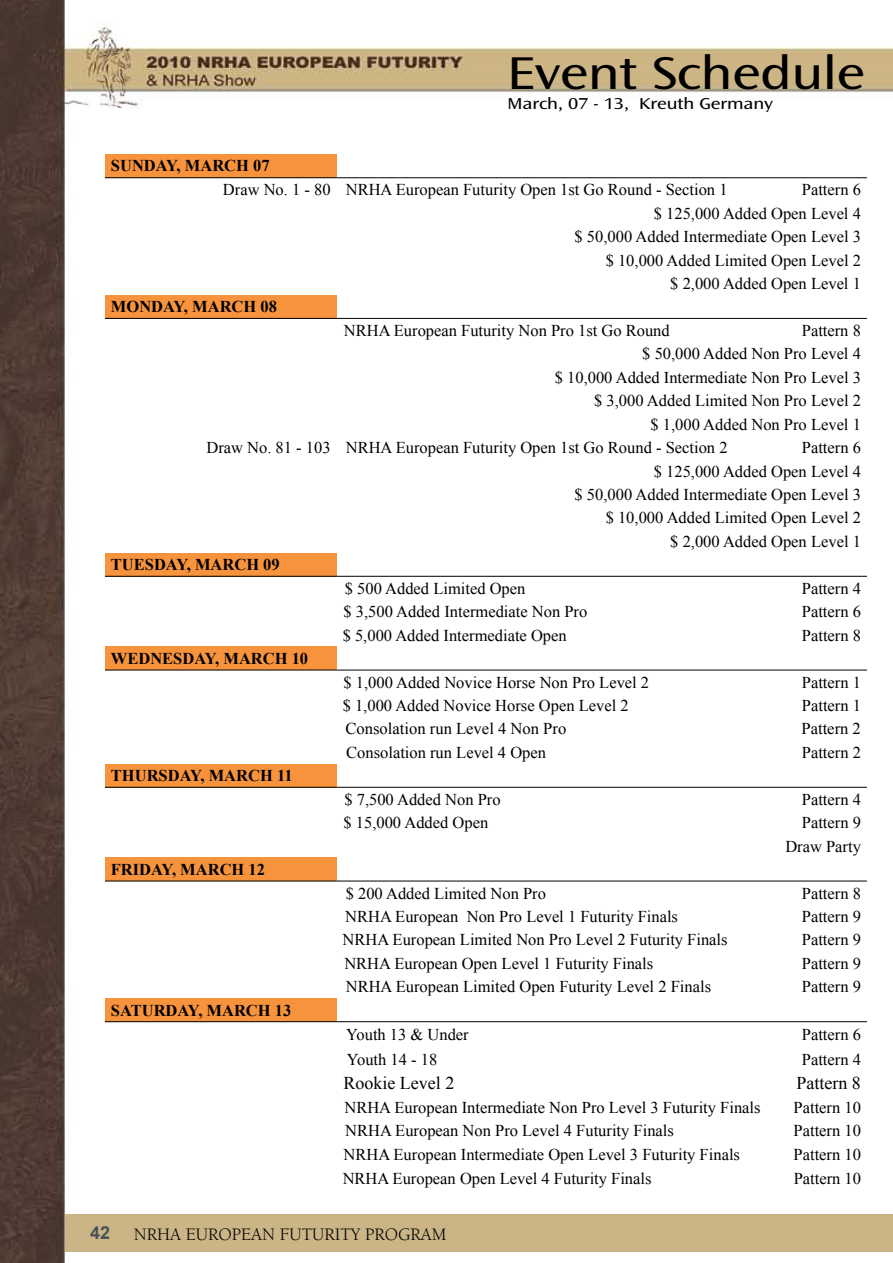
<style>
.page{position:relative;width:893px;height:1263px;background:#fff}
.page>*{position:absolute;margin:0;border:0;box-sizing:border-box;transform-origin:0 0}
.t1{font:expanded 48px "Ocean Sans Std";color:#000}
.t2{font:18px "Berkeley Std";color:#000}
.t3{font:18px "Times New Roman";color:#000}
.t4{font:700 18px "Arial";color:#4b5256}
.t5{font:16.5px/23.4px "Times New Roman";color:#000;text-align:right}
.t6{font:700 16.5px "Times New Roman";color:#000}
.t7{font:expanded 16.5px "Ocean Sans Std";color:#000}
</style>
<div class="page">
<img style="left:0;top:0;width:893px;height:1263px">
<div style="left:66px;top:1214px;width:827px;height:38px;background:#cbb486"></div>
<div style="left:105px;top:154px;width:232px;height:24px;background:#f7933d"></div>
<div style="left:105px;top:295px;width:232px;height:23px;background:#f7933d"></div>
<div style="left:105px;top:553px;width:232px;height:23px;background:#f7933d"></div>
<div style="left:105px;top:647px;width:232px;height:23px;background:#f7933d"></div>
<div style="left:105px;top:764px;width:232px;height:23px;background:#f7933d"></div>
<div style="left:105px;top:834px;width:232px;height:23px;background:#fff"></div>
<div style="left:105px;top:857px;width:232px;height:24px;background:#f7933d"></div>
<div style="left:105px;top:998px;width:232px;height:24px;background:#f7933d"></div>
<hr style="left:105px;top:177px;width:232px;height:1px;background:#000">
<hr style="left:337px;top:177px;width:530px;height:1px;background:#000">
<hr style="left:105px;top:318px;width:232px;height:1px;background:#000">
<hr style="left:337px;top:318px;width:530px;height:1px;background:#000">
<hr style="left:105px;top:576px;width:232px;height:1px;background:#000">
<hr style="left:337px;top:576px;width:530px;height:1px;background:#000">
<hr style="left:105px;top:670px;width:232px;height:1px;background:#000">
<hr style="left:337px;top:670px;width:530px;height:1px;background:#000">
<hr style="left:105px;top:881px;width:232px;height:1px;background:#000">
<hr style="left:337px;top:881px;width:530px;height:1px;background:#000">
<hr style="left:105px;top:1021px;width:232px;height:1px;background:#000">
<hr style="left:337px;top:1021px;width:530px;height:1px;background:#000">
<hr style="left:105px;top:787px;width:232px;height:1px;background:#000">
<hr style="left:337px;top:787px;width:530px;height:1px;background:#000">
<h1 class="t1" style="left:508px;top:46px;width:359px">Event Schedule</h1>
<p class="t7" style="left:508px;top:94px;width:267px">March, 07 - 13, Kreuth Germany</p>
<p class="t6" style="left:111px;top:155px;width:160px">SUNDAY, MARCH 07</p>
<p class="t5" style="left:223px;top:178px;width:506px">Draw No. 1 - 80 NRHA European Futurity Open 1st Go Round - Section 1</p>
<p class="t5" style="left:574px;top:178px;width:288px">Pattern 6<br>$ 125,000 Added Open Level 4<br>$ 50,000 Added Intermediate Open Level 3 $ 10,000 Added Limited Open Level 2<br>$ 2,000 Added Open Level 1</p>
<p class="t6" style="left:111px;top:295px;width:168px">MONDAY, MARCH 08</p>
<p class="t5" style="left:344px;top:318px;width:327px">NRHA European Futurity Non Pro 1st Go Round</p>
<p class="t5" style="left:802px;top:318px;width:61px">Pattern 8</p>
<p class="t5" style="left:642px;top:342px;width:220px">$ 50,000 Added Non Pro Level 4</p>
<p class="t5" style="left:555px;top:365px;width:308px">$ 10,000 Added Intermediate Non Pro Level 3</p>
<p class="t5" style="left:594px;top:389px;width:268px">$ 3,000 Added Limited Non Pro Level 2</p>
<p class="t5" style="left:651px;top:412px;width:212px">$ 1,000 Added Non Pro Level 1</p>
<p class="t5" style="left:206px;top:436px;width:523px">Draw No. 81 - 103 NRHA European Futurity Open 1st Go Round - Section 2</p>
<p class="t5" style="left:575px;top:436px;width:288px">Pattern 6<br>$ 125,000 Added Open Level 4<br>$ 50,000 Added Intermediate Open Level 3 $ 10,000 Added Limited Open Level 2<br>$ 2,000 Added Open Level 1</p>
<p class="t6" style="left:111px;top:553px;width:170px">TUESDAY, MARCH 09</p>
<p class="t6" style="left:111px;top:647px;width:199px">WEDNESDAY, MARCH 10</p>
<p class="t6" style="left:111px;top:764px;width:183px">THURSDAY, MARCH 11</p>
<p class="t6" style="left:111px;top:858px;width:156px">FRIDAY, MARCH 12</p>
<p class="t6" style="left:111px;top:998px;width:182px">SATURDAY, MARCH 13</p>
<p class="t5" style="left:345px;top:576px;width:182px">$ 500 Added Limited Open</p>
<p class="t5" style="left:802px;top:576px;width:61px">Pattern 4</p>
<p class="t5" style="left:343px;top:600px;width:245px">$ 3,500 Added Intermediate Non Pro</p>
<p class="t5" style="left:802px;top:600px;width:61px">Pattern 6</p>
<p class="t5" style="left:343px;top:623px;width:226px">$ 5,000 Added Intermediate Open</p>
<p class="t5" style="left:802px;top:623px;width:61px">Pattern 8</p>
<p class="t5" style="left:344px;top:670px;width:307px">$ 1,000 Added Novice Horse Non Pro Level 2</p>
<p class="t5" style="left:802px;top:670px;width:61px">Pattern 1</p>
<p class="t5" style="left:343px;top:694px;width:287px">$ 1,000 Added Novice Horse Open Level 2</p>
<p class="t5" style="left:802px;top:694px;width:61px">Pattern 1</p>
<p class="t5" style="left:345px;top:717px;width:222px">Consolation run Level 4 Non Pro</p>
<p class="t5" style="left:801px;top:717px;width:61px">Pattern 2</p>
<p class="t5" style="left:346px;top:740px;width:201px">Consolation run Level 4 Open</p>
<p class="t5" style="left:802px;top:740px;width:61px">Pattern 2</p>
<p class="t5" style="left:344px;top:787px;width:158px">$ 7,500 Added Non Pro</p>
<p class="t5" style="left:802px;top:787px;width:61px">Pattern 4</p>
<p class="t5" style="left:343px;top:811px;width:146px">$ 15,000 Added Open</p>
<p class="t5" style="left:785px;top:811px;width:77px">Pattern 9<br>Draw Party</p>
<p class="t5" style="left:346px;top:881px;width:202px">$ 200 Added Limited Non Pro</p>
<p class="t5" style="left:802px;top:881px;width:61px">Pattern 8</p>
<p class="t5" style="left:345px;top:904px;width:334px">NRHA European Non Pro Level 1 Futurity Finals</p>
<p class="t5" style="left:802px;top:904px;width:61px">Pattern 9</p>
<p class="t5" style="left:343px;top:928px;width:386px">NRHA European Limited Non Pro Level 2 Futurity Finals</p>
<p class="t5" style="left:802px;top:928px;width:61px">Pattern 9</p>
<p class="t5" style="left:344px;top:951px;width:310px">NRHA European Open Level 1 Futurity Finals</p>
<p class="t5" style="left:802px;top:951px;width:61px">Pattern 9</p>
<p class="t5" style="left:346px;top:975px;width:367px">NRHA European Limited Open Futurity Level 2 Finals</p>
<p class="t5" style="left:802px;top:975px;width:61px">Pattern 9</p>
<p class="t5" style="left:346px;top:1023px;width:124px">Youth 13 &amp; Under</p>
<p class="t5" style="left:802px;top:1023px;width:61px">Pattern 6</p>
<p class="t5" style="left:347px;top:1047px;width:92px">Youth 14 - 18</p>
<p class="t5" style="left:802px;top:1047px;width:61px">Pattern 4</p>
<p class="t3" style="left:343px;top:1071px;width:112px">Rookie Level 2</p>
<p class="t3" style="left:796px;top:1071px;width:66px">Pattern 8</p>
<p class="t5" style="left:344px;top:1095px;width:418px">NRHA European Intermediate Non Pro Level 3 Futurity Finals</p>
<p class="t5" style="left:794px;top:1095px;width:69px">Pattern 10</p>
<p class="t5" style="left:345px;top:1118px;width:330px">NRHA European Non Pro Level 4 Futurity Finals</p>
<p class="t5" style="left:794px;top:1118px;width:69px">Pattern 10</p>
<p class="t5" style="left:344px;top:1142px;width:398px">NRHA European Intermediate Open Level 3 Futurity Finals</p>
<p class="t5" style="left:794px;top:1142px;width:69px">Pattern 10</p>
<p class="t5" style="left:343px;top:1166px;width:310px">NRHA European Open Level 4 Futurity Finals</p>
<p class="t5" style="left:794px;top:1166px;width:69px">Pattern 10</p>
<p class="t4" style="left:90px;top:1221px;width:22px">42</p>
<p class="t2" style="left:134px;top:1224px;width:314px">NRHA EUROPEAN FUTURITY PROGRAM</p>
</div>
